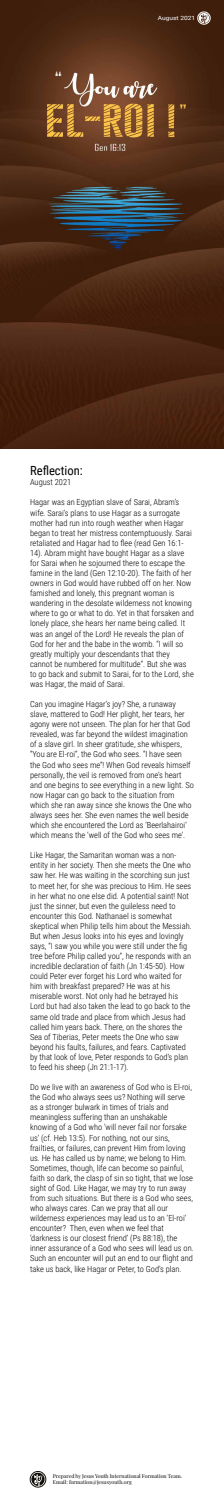
<style>
.page{position:relative;width:224px;height:1505px;background:#fff}
.page>*{position:absolute;margin:0;border:0;box-sizing:border-box;transform-origin:0 0}
.t1{font:12.6px "Roboto Condensed";color:#000}
.t2{font:300 8.4px/10.1px "Roboto Condensed";color:#000}
.t3{font:5.81px "Roboto";color:#fff;scale:1.15 1}
.t4{font:5.25px/6.3px "Playfair Display";color:#000}
</style>
<div class="page">
<img style="left:0;top:0;width:224px;height:449px">
<svg style="left:30px;top:1471px;width:16px;height:16px"></svg>
<svg style="left:197px;top:12px;width:14px;height:13px"></svg>
<p class="t3" style="left:158px;top:14px;width:34px">August 2021</p>
<h1 class="t1" style="left:30px;top:462px;width:54px">Reflection:</h1>
<p class="t2" style="left:30px;top:477px;width:43px">August 2021</p>
<p class="t2" style="left:30px;top:497px;width:165px">Hagar was an Egyptian slave of Sarai, Abram’s wife. Sarai’s plans to use Hagar as a surrogate mother had run into rough weather when Hagar began to treat her mistress contemptuously. Sarai retaliated and Hagar had to flee (read Gen 16:1- 14). Abram might have bought Hagar as a slave for Sarai when he sojourned there to escape the famine in the land (Gen 12:10-20). The faith of her owners in God would have rubbed off on her. Now famished and lonely, this pregnant woman is wandering in the desolate wilderness not knowing where to go or what to do. Yet in that forsaken and lonely place, she hears her name being called. It was an angel of the Lord! He reveals the plan of God for her and the babe in the womb. “I will so greatly multiply your descendants that they cannot be numbered for multitude”. But she was to go back and submit to Sarai, for to the Lord, she was Hagar, the maid of Sarai.</p>
<p class="t2" style="left:30px;top:699px;width:165px">Can you imagine Hagar’s joy? She, a runaway slave, mattered to God! Her plight, her tears, her agony were not unseen. The plan for her that God revealed, was far beyond the wildest imagination of a slave girl. In sheer gratitude, she whispers, “You are El-roi”, the God who sees. “I have seen the God who sees me”! When God reveals himself personally, the veil is removed from one’s heart and one begins to see everything in a new light. So now Hagar can go back to the situation from which she ran away since she knows the One who always sees her. She even names the well beside which she encountered the Lord as ‘Beerlahairoi’ which means the ‘well of the God who sees me’.</p>
<p class="t2" style="left:30px;top:850px;width:163px">Like Hagar, the Samaritan woman was a non&shy;entity in her society. Then she meets the One who saw her. He was waiting in the scorching sun just to meet her, for she was precious to Him. He sees in her what no one else did. A potential saint! Not just the sinner, but even the guileless need to encounter this God. Nathanael is somewhat skeptical when Philip tells him about the Messiah.<br>But when Jesus looks into his eyes and lovingly says, “I saw you while you were still under the fig tree before Philip called you”, he responds with an incredible declaration of faith (Jn 1:45-50). How could Peter ever forget his Lord who waited for him with breakfast prepared? He was at his miserable worst. Not only had he betrayed his Lord but had also taken the lead to go back to the same old trade and place from which Jesus had called him years back. There, on the shores the Sea of Tiberias, Peter meets the One who saw beyond his faults, failures, and fears. Captivated by that look of love, Peter responds to God’s plan to feed his sheep (Jn 21:1-17).</p>
<p class="t2" style="left:30px;top:1082px;width:165px">Do we live with an awareness of God who is El-roi, the God who always sees us? Nothing will serve as a stronger bulwark in times of trials and meaningless suffering than an unshakable knowing of a God who ‘will never fail nor forsake us’ (cf. Heb 13:5). For nothing, not our sins, frailties, or failures, can prevent Him from loving us. He has called us by name; we belong to Him.<br>Sometimes, though, life can become so painful, faith so dark, the clasp of sin so tight, that we lose sight of God. Like Hagar, we may try to run away from such situations. But there is a God who sees, who always cares. Can we pray that all our wilderness experiences may lead us to an ‘El-roi’ encounter? Then, even when we feel that ‘darkness is our closest friend’ (Ps 88:18), the inner assurance of a God who sees will lead us on.<br>Such an encounter will put an end to our flight and take us back, like Hagar or Peter, to God’s plan.</p>
<p class="t4" style="left:53px;top:1473px;width:131px">Prepared by Jesus Youth International Formation Team.<br>Email: formation@jesusyouth.org</p>
</div>
